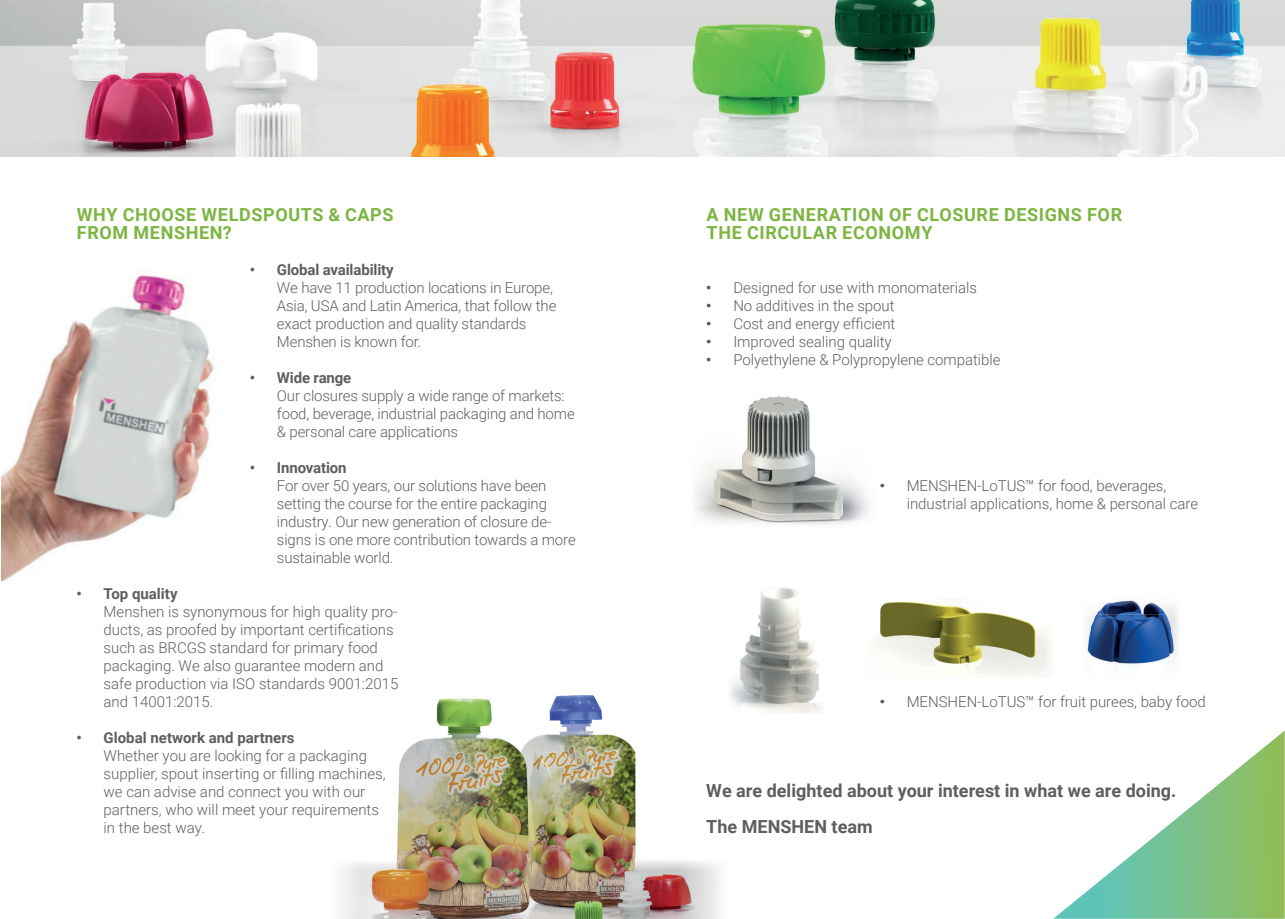
<style>
.page{position:relative;width:1285px;height:919px;background:#fff}
.page>*{position:absolute;margin:0;border:0;box-sizing:border-box;transform-origin:0 0}
.t1{font:700 18px/18px "Roboto";letter-spacing:.035em;color:#7cb542}
.t2{font:700 18px/36px "Roboto";color:#5c5f61}
.t3{font:300 15px/18px "Roboto";letter-spacing:-.005em;color:#5c5f61}
.t4{font:700 15px/18px "Roboto";letter-spacing:-.01em;color:#5c5f61;text-align:justify}
</style>
<div class="page">
<img style="left:876px;top:598px;width:174px;height:79px">
<img style="left:0;top:0;width:1284px;height:157px">
<img style="left:2px;top:275px;width:212px;height:306px">
<img style="left:730px;top:396px;width:99px;height:129px">
<svg style="left:695px;top:460px;width:35px;height:41px"></svg>
<img style="left:694px;top:501px;width:36px;height:22px">
<svg style="left:1054px;top:731px;width:230px;height:187px"></svg>
<img style="left:1089px;top:614px;width:81px;height:50px">
<img style="left:1087px;top:617px;width:2px;height:36px">
<img style="left:1170px;top:614px;width:8px;height:47px">
<img style="left:1095px;top:600px;width:82px;height:14px">
<img style="left:368px;top:695px;width:295px;height:223px">
<img style="left:663px;top:873px;width:57px;height:45px">
<img style="left:635px;top:858px;width:85px;height:15px">
<img style="left:333px;top:859px;width:62px;height:12px">
<svg style="left:730px;top:587px;width:89px;height:117px"></svg>
<svg style="left:829px;top:476px;width:40px;height:48px"></svg>
<p class="t1" style="left:77px;top:204px;width:318px">WHY CHOOSE WELDSPOUTS &amp; CAPS<br>FROM MENSHEN?</p>
<p class="t1" style="left:706px;top:204px;width:417px">A NEW GENERATION OF CLOSURE DESIGNS FOR<br>THE CIRCULAR ECONOMY</p>
<p class="t4" style="left:250px;top:260px;width:145px">• Global availability</p>
<p class="t3" style="left:277px;top:278px;width:281px">We have 11 production locations in Europe, Asia, USA and Latin America, that follow the exact production and quality standards Menshen is known for.</p>
<p class="t4" style="left:250px;top:368px;width:103px">• Wide range</p>
<p class="t3" style="left:277px;top:386px;width:299px">Our closures supply a wide range of markets: food, beverage, industrial packaging and home &amp; personal care applications</p>
<p class="t4" style="left:250px;top:458px;width:98px">• Innovation</p>
<p class="t3" style="left:277px;top:476px;width:300px">For over 50 years, our solutions have been setting the course for the entire packaging industry. Our new generation of closure de&shy;signs is one more contribution towards a more sustainable world.</p>
<p class="t3" style="left:906px;top:476px;width:293px">MENSHEN-LoTUS™ for food, beverages, industrial applications, home &amp; personal care</p>
<p class="t3" style="left:733px;top:278px;width:269px">Designed for use with monomaterials<br>No additives in the spout<br>Cost and energy efficient<br>Improved sealing quality<br>Polyethylene &amp; Polypropylene compatible</p>
<p class="t4" style="left:706px;top:278px;width:7px">• • • • •</p>
<p class="t4" style="left:879px;top:476px;width:7px">•</p>
<p class="t4" style="left:77px;top:584px;width:102px">• Top quality</p>
<p class="t3" style="left:104px;top:602px;width:296px">Menshen is synonymous for high quality pro&shy;ducts, as proofed by important certifications such as BRCGS standard for primary food packaging. We also guarantee modern and safe production via ISO standards 9001:2015 and 14001:2015.</p>
<p class="t4" style="left:77px;top:728px;width:219px">• Global network and partners</p>
<p class="t3" style="left:104px;top:746px;width:283px">Whether you are looking for a packaging supplier, spout inserting or filling machines, we can advise and connect you with our partners, who will meet your requirements in the best way.</p>
<p class="t4" style="left:879px;top:692px;width:7px">•</p>
<p class="t3" style="left:906px;top:692px;width:301px">MENSHEN-LoTUS™ for fruit purees, baby food</p>
<p class="t2" style="left:706px;top:771px;width:471px">We are delighted about your interest in what we are doing.<br>The MENSHEN team</p>
</div>
